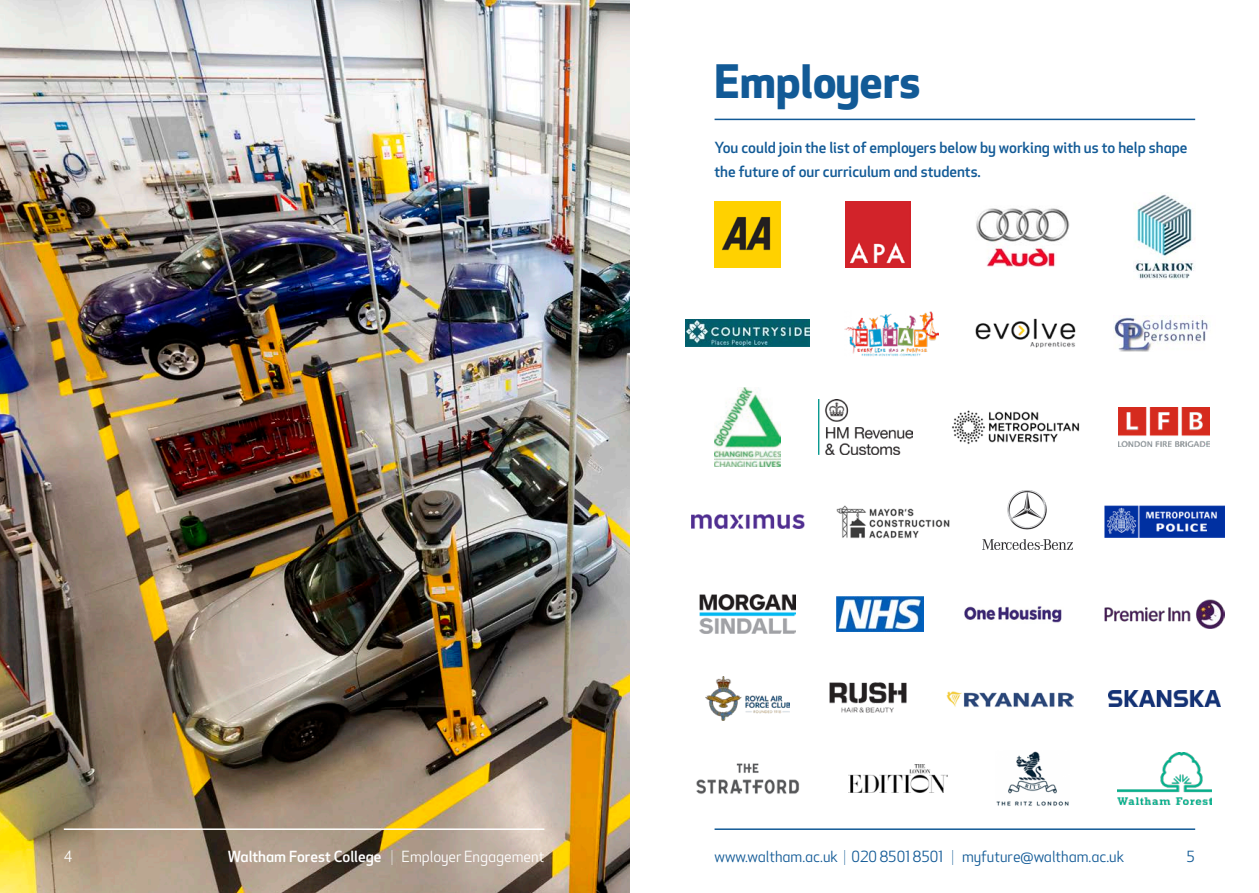
<style>
.page{position:relative;width:1259px;height:893px;background:#fff}
.page>*{position:absolute;margin:0;border:0;box-sizing:border-box;transform-origin:0 0}
.t1{font:700 45px "Apex New WFC";color:#125a96}
.Body{font:500 15px/24px "Apex New WFC";color:#125a96}
.Footer_Text{font:15px "Apex New WFC";color:#125a96}
.Footer_Text-2{font:500 15px "Apex New WFC";color:#fff}
.t2{font:15px "Apex New WFC";color:#fff}
.s1{font-weight:300}
.s2{font-weight:400}
</style>
<div class="page">
<img style="left:0;top:0;width:629px;height:893px">
<hr style="left:64px;top:828px;width:480px;height:2px;background:#fff">
<hr style="left:714px;top:119px;width:481px;height:1px;background:#125a96">
<hr style="left:714px;top:828px;width:481px;height:2px;background:#125a96">
<img style="left:714px;top:202px;width:66px;height:66px">
<img style="left:845px;top:202px;width:66px;height:66px">
<img style="left:976px;top:208px;width:93px;height:58px">
<img style="left:1134px;top:194px;width:60px;height:85px">
<img style="left:686px;top:320px;width:123px;height:27px">
<img style="left:845px;top:311px;width:93px;height:45px">
<img style="left:975px;top:318px;width:101px;height:30px">
<img style="left:1113px;top:315px;width:97px;height:36px">
<img style="left:714px;top:387px;width:66px;height:79px">
<img style="left:819px;top:399px;width:93px;height:56px">
<img style="left:952px;top:410px;width:128px;height:35px">
<img style="left:1118px;top:407px;width:92px;height:40px">
<img style="left:691px;top:514px;width:113px;height:15px">
<img style="left:836px;top:505px;width:114px;height:34px">
<img style="left:982px;top:490px;width:90px;height:59px">
<img style="left:1104px;top:506px;width:120px;height:31px">
<img style="left:699px;top:594px;width:97px;height:40px">
<img style="left:836px;top:596px;width:87px;height:35px">
<img style="left:964px;top:606px;width:98px;height:17px">
<img style="left:1104px;top:599px;width:120px;height:29px">
<img style="left:705px;top:676px;width:84px;height:45px">
<img style="left:829px;top:682px;width:78px;height:31px">
<img style="left:946px;top:691px;width:127px;height:16px">
<img style="left:1108px;top:690px;width:112px;height:17px">
<img style="left:696px;top:763px;width:104px;height:31px">
<img style="left:996px;top:751px;width:73px;height:55px">
<img style="left:1117px;top:752px;width:94px;height:53px">
<img style="left:848px;top:764px;width:99px;height:29px">
<p class="t1" style="left:714px;top:48px;width:207px">Employers</p>
<p class="Body" style="left:714px;top:135px;width:474px">You could join the list of employers below by working with us to help shape the future of our curriculum and students.</p>
<p class="Footer_Text-2" style="left:228px;top:846px;width:318px">Waltham Forest College <span class="s1">|</span> <span class="s2">Employer Engagement</span></p>
<p class="Footer_Text" style="left:714px;top:847px;width:411px">www.waltham.ac.uk <span class="s1">|</span> 020 8501 8501 <span class="s1">|</span> myfuture@waltham.ac.uk</p>
<p class="t2" style="left:64px;top:847px;width:10px">4</p>
<p class="Footer_Text" style="left:1186px;top:847px;width:10px">5</p>
</div>
